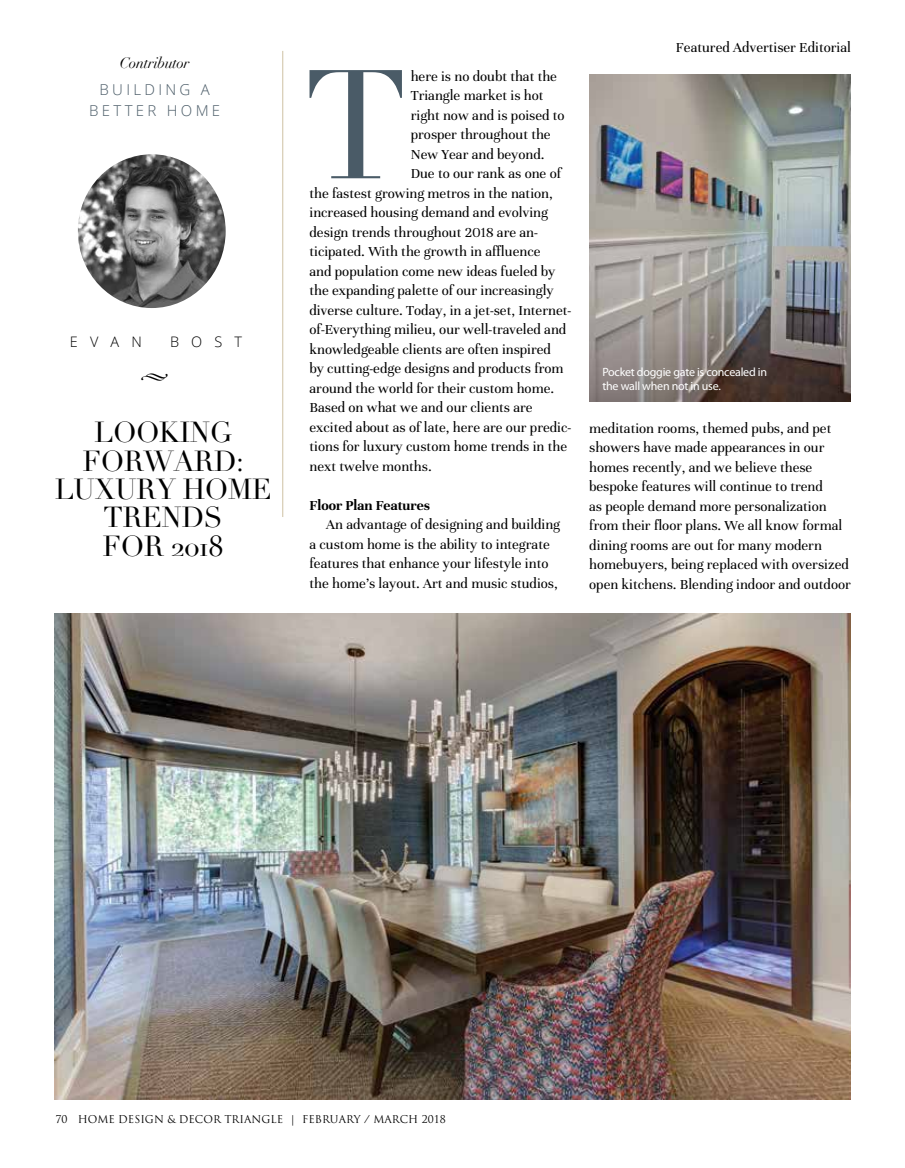
<style>
.page{position:relative;width:905px;height:1168px;background:#fff}
.page>*{position:absolute;margin:0;border:0;box-sizing:border-box;transform-origin:0 0}
.t1{font:151.95px "Didot";color:#4a5b67}
.t2{font:28.35px "Didot";letter-spacing:-.02em;color:#000}
.t3{font:15px/19.5px "Unna";color:#000}
.t4{font:300 15px/21px "Open Sans";letter-spacing:.22em;color:#4a5b67;text-align:center}
.t5{font:700 15px "Unna";color:#000}
.t6{font:italic 15px "Didot";letter-spacing:-.02em;color:#000}
.t7{font:300 14.55px "Open Sans";letter-spacing:.84em;color:#000}
.t8{font:12px/14.4px "Myriad Pro";letter-spacing:-.02em;color:#fff}
.t9{font:10.5px "Trajan Pro";color:#000}
</style>
<div class="page">
<hr style="left:282px;top:51px;width:1px;height:466px;background:#cec1a3">
<img style="left:78px;top:154px;width:148px;height:154px">
<img style="left:54px;top:613px;width:796px;height:486px">
<img style="left:589px;top:75px;width:261px;height:326px">
<p class="t6" style="left:120px;top:54px;width:72px">Contributor</p>
<p class="t4" style="left:89px;top:79px;width:132px">BUILDING A<br>BETTER HOME</p>
<p class="t7" style="left:70px;top:332px;width:73px">E VAN</p>
<p class="t7" style="left:170px;top:332px;width:74px">BOST</p>
<h2 class="t2" style="left:94px;top:416px;width:139px">LOOKING</h2>
<h2 class="t2" style="left:82px;top:444px;width:163px">FORWARD:</h2>
<h2 class="t2" style="left:55px;top:472px;width:173px">LUXURY HOME</h2>
<h2 class="t2" style="left:104px;top:500px;width:121px">TRENDS</h2>
<h2 class="t2" style="left:103px;top:529px;width:123px">FOR 2018</h2>
<h1 class="t1" style="left:304px;top:35px;width:105px">T</h1>
<p class="t3" style="left:411px;top:66px;width:148px">here is no doubt that the</p>
<p class="t3" style="left:411px;top:86px;width:134px">Triangle market is hot</p>
<p class="t3" style="left:411px;top:105px;width:155px">right now and is poised to</p>
<p class="t3" style="left:411px;top:125px;width:141px">prosper throughout the</p>
<p class="t3" style="left:411px;top:144px;width:135px">New Year and beyond.</p>
<p class="t3" style="left:411px;top:164px;width:152px">Due to our rank as one of</p>
<p class="t3" style="left:309px;top:183px;width:245px">the fastest growing metros in the nation,</p>
<p class="t3" style="left:309px;top:203px;width:240px">increased housing demand and evolving</p>
<p class="t3" style="left:309px;top:222px;width:230px">design trends throughout 2018 are an-</p>
<p class="t3" style="left:309px;top:242px;width:232px">ticipated. With the growth in affluence</p>
<p class="t3" style="left:309px;top:261px;width:247px">and population come new ideas fueled by</p>
<p class="t3" style="left:309px;top:281px;width:246px">the expanding palette of our increasingly</p>
<p class="t3" style="left:309px;top:300px;width:263px">diverse culture. Today, in a jet-set, Internet-</p>
<p class="t3" style="left:309px;top:320px;width:258px">of-Everything milieu, our well-traveled and</p>
<p class="t3" style="left:309px;top:339px;width:243px">knowledgeable clients are often inspired</p>
<p class="t3" style="left:309px;top:359px;width:255px">by cutting-edge designs and products from</p>
<p class="t3" style="left:309px;top:378px;width:246px">around the world for their custom home.</p>
<p class="t3" style="left:309px;top:398px;width:225px">Based on what we and our clients are</p>
<p class="t3" style="left:309px;top:417px;width:263px">excited about as of late, here are our predic-</p>
<p class="t3" style="left:309px;top:437px;width:259px">tions for luxury custom home trends in the</p>
<p class="t3" style="left:309px;top:456px;width:124px">next twelve months.</p>
<p class="t5" style="left:309px;top:496px;width:122px">Floor Plan Features</p>
<p class="t3" style="left:309px;top:515px;width:252px;text-indent:17px">An advantage of designing and building a custom home is the ability to integrate features that enhance your lifestyle into the home’s layout. Art and music studios,</p>
<p class="t3" style="left:676px;top:38px;width:176px">Featured Advertiser Editorial</p>
<p class="t8" style="left:602px;top:365px;width:166px">Pocket doggie gate is concealed in the wall when not in use.</p>
<p class="t3" style="left:589px;top:418px;width:263px">meditation rooms, themed pubs, and pet showers have made appearances in our homes recently, and we believe these bespoke features will continue to trend<br>as people demand more personalization from their floor plans. We all know formal dining rooms are out for many modern homebuyers, being replaced with oversized open kitchens. Blending indoor and outdoor</p>
<p class="t9" style="left:56px;top:1113px;width:391px">70 HOME DESIGN &amp; DECOR TRIANGLE | FEBRUARY / MARCH 2018</p>
</div>
